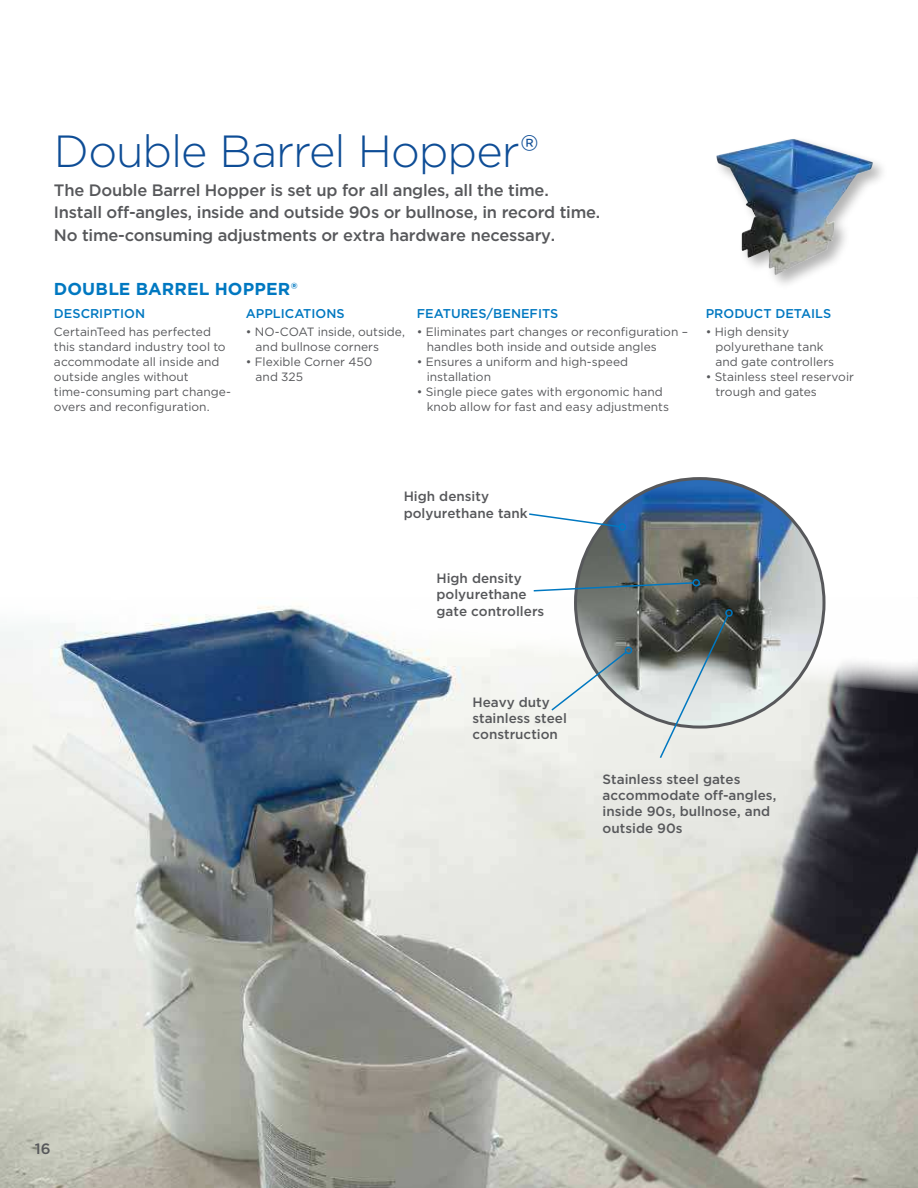
<style>
.page{position:relative;width:918px;height:1188px;background:#fff}
.page>*{position:absolute;margin:0;border:0;box-sizing:border-box;transform-origin:0 0}
.t1{font:300 45px "Gotham";letter-spacing:-.02em;color:#0e4d96}
.t2{font:700 17.25px "Gotham";letter-spacing:.01em;color:#0078c1}
.t3{font:500 16.5px/22.5px "Gotham";letter-spacing:-.015em;color:#57585b}
.t4{font:500 15px "Gotham";color:#57585b}
.t5{font:500 13.5px/16.2px "Gotham";color:#57585b}
.t6{font:500 12.75px "Gotham";color:#0078c1}
.t7{font:12px/15px "Gotham";color:#57585b}
</style>
<div class="page">
<img style="left:0;top:698px;width:917px;height:490px">
<svg style="left:0;top:530px;width:918px;height:168px"></svg>
<img style="left:576px;top:479px;width:248px;height:248px;border-radius:122px">
<svg style="left:550px;top:645px;width:82px;height:67px"></svg>
<svg style="left:658px;top:614px;width:72px;height:146px;background:#a6aca9"></svg>
<div style="left:725px;top:609px;width:8px;height:8px;border:1px solid #0078c1;border-radius:50%"></div>
<svg style="left:532px;top:577px;width:170px;height:15px"></svg>
<svg style="left:528px;top:512px;width:100px;height:20px"></svg>
<img style="left:716px;top:139px;width:157px;height:136px">
<h1 class="t1" style="left:54px;top:131px;width:487px">Double Barrel Hopper®</h1>
<h3 class="t3" style="left:54px;top:180px;width:548px">The Double Barrel Hopper is set up for all angles, all the time.<br>Install off-angles, inside and outside 90s or bullnose, in record time.<br>No time-consuming adjustments or extra hardware necessary.</h3>
<h2 class="t2" style="left:54px;top:281px;width:245px">DOUBLE BARREL HOPPER®</h2>
<p class="t6" style="left:54px;top:308px;width:93px">DESCRIPTION</p>
<p class="t7" style="left:54px;top:325px;width:179px">CertainTeed has perfected this standard industry tool to accommodate all inside and outside angles without time-consuming part change&shy;overs and reconfiguration.</p>
<p class="t6" style="left:417px;top:308px;width:143px">FEATURES/BENEFITS</p>
<p class="t7" style="left:427px;top:325px;width:263px;text-indent:-10px">• Eliminates part changes or reconfiguration – handles both inside and outside angles</p>
<p class="t7" style="left:427px;top:355px;width:203px;text-indent:-10px">• Ensures a uniform and high-speed installation</p>
<p class="t7" style="left:427px;top:385px;width:244px;text-indent:-10px">• Single piece gates with ergonomic hand knob allow for fast and easy adjustments</p>
<p class="t6" style="left:246px;top:308px;width:100px">APPLICATIONS</p>
<p class="t7" style="left:256px;top:325px;width:151px;text-indent:-10px">• NO-COAT inside, outside, and bullnose corners</p>
<p class="t7" style="left:256px;top:355px;width:118px;text-indent:-10px">• Flexible Corner 450 and 325</p>
<p class="t6" style="left:706px;top:308px;width:127px">PRODUCT DETAILS</p>
<p class="t7" style="left:716px;top:325px;width:120px;text-indent:-10px">• High density polyurethane tank and gate controllers</p>
<p class="t7" style="left:716px;top:370px;width:140px;text-indent:-10px">• Stainless steel reservoir trough and gates</p>
<p class="t5" style="left:404px;top:489px;width:126px">High density polyurethane tank</p>
<p class="t5" style="left:436px;top:571px;width:109px">High density polyurethane gate controllers</p>
<p class="t5" style="left:472px;top:695px;width:96px">Heavy duty stainless steel construction</p>
<p class="t4" style="left:35px;top:1142px;width:17px">16</p>
<p class="t5" style="left:603px;top:772px;width:175px">Stainless steel gates accommodate off-angles, inside 90s, bullnose, and outside 90s</p>
</div>
